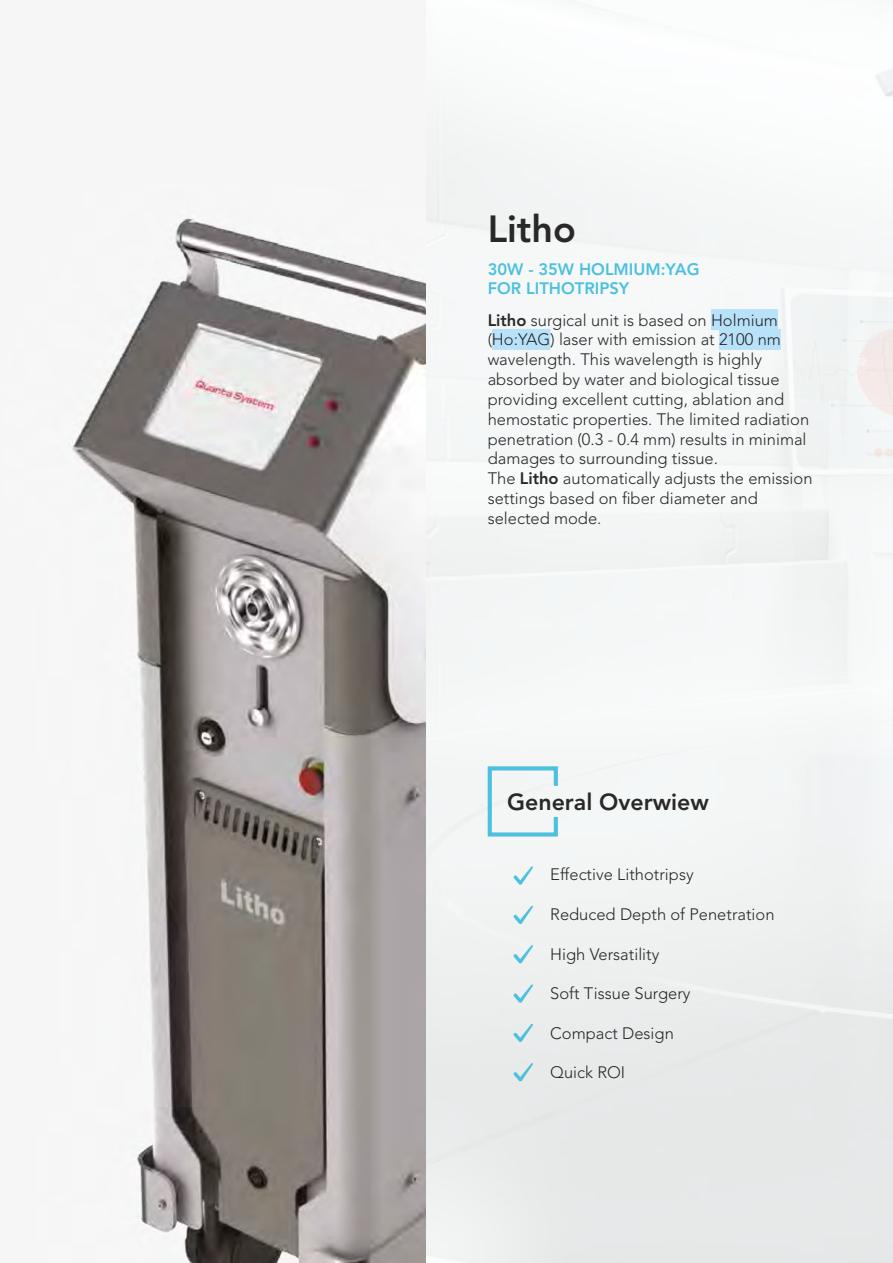
<style>
.page{position:relative;width:893px;height:1263px;background:#fff}
.page>*{position:absolute;margin:0;border:0;box-sizing:border-box;transform-origin:0 0}
.t1{font:800 37.5px "Avenir LT Std";color:#282827}
.t2{font:800 23.1px "Avenir LT Std";color:#282827}
.t3{font:300 16.5px/19.8px "Avenir LT Std";color:#282827}
.t4{font:800 16.5px/19.8px "Avenir LT Std";color:#4cc0df}
.s1{font-weight:800}
</style>
<div class="page">
<div style="left:710px;top:309px;width:67px;height:21px;background:#b8e2fa"></div>
<div style="left:492px;top:329px;width:58px;height:21px;background:#b8e2fa"></div>
<div style="left:718px;top:329px;width:62px;height:21px;background:#b8e2fa"></div>
<svg style="left:485px;top:764px;width:74px;height:74px"></svg>
<svg style="left:512px;top:865px;width:21px;height:19px"></svg>
<svg style="left:512px;top:943px;width:21px;height:20px"></svg>
<svg style="left:512px;top:1061px;width:21px;height:20px"></svg>
<svg style="left:512px;top:904px;width:21px;height:20px"></svg>
<svg style="left:512px;top:1022px;width:21px;height:20px"></svg>
<svg style="left:512px;top:983px;width:21px;height:19px"></svg>
<img style="left:0;top:0;width:426px;height:1262px">
<h1 class="t1" style="left:487px;top:206px;width:90px">Litho</h1>
<p class="t4" style="left:487px;top:259px;width:213px">30W - 35W HOLMIUM:YAG<br>FOR LITHOTRIPSY</p>
<p class="t3" style="left:487px;top:310px;width:326px"><span class="s1">Litho</span> surgical unit is based on Holmium (Ho:YAG) laser with emission at 2100 nm wavelength. This wavelength is highly absorbed by water and biological tissue providing excellent cutting, ablation and hemostatic properties. The limited radiation penetration (0.3 - 0.4 mm) results in minimal damages to surrounding tissue.<br>The <span class="s1">Litho</span> automatically adjusts the emission settings based on fiber diameter and selected mode.</p>
<h2 class="t2" style="left:507px;top:788px;width:203px">General Overwiew</h2>
<p class="t3" style="left:550px;top:864px;width:145px">Effective Lithotripsy</p>
<p class="t3" style="left:550px;top:904px;width:226px">Reduced Depth of Penetration</p>
<p class="t3" style="left:550px;top:943px;width:111px">High Versatility</p>
<p class="t3" style="left:550px;top:983px;width:142px">Soft Tissue Surgery</p>
<p class="t3" style="left:550px;top:1023px;width:125px">Compact Design</p>
<p class="t3" style="left:550px;top:1062px;width:76px">Quick ROI</p>
</div>
